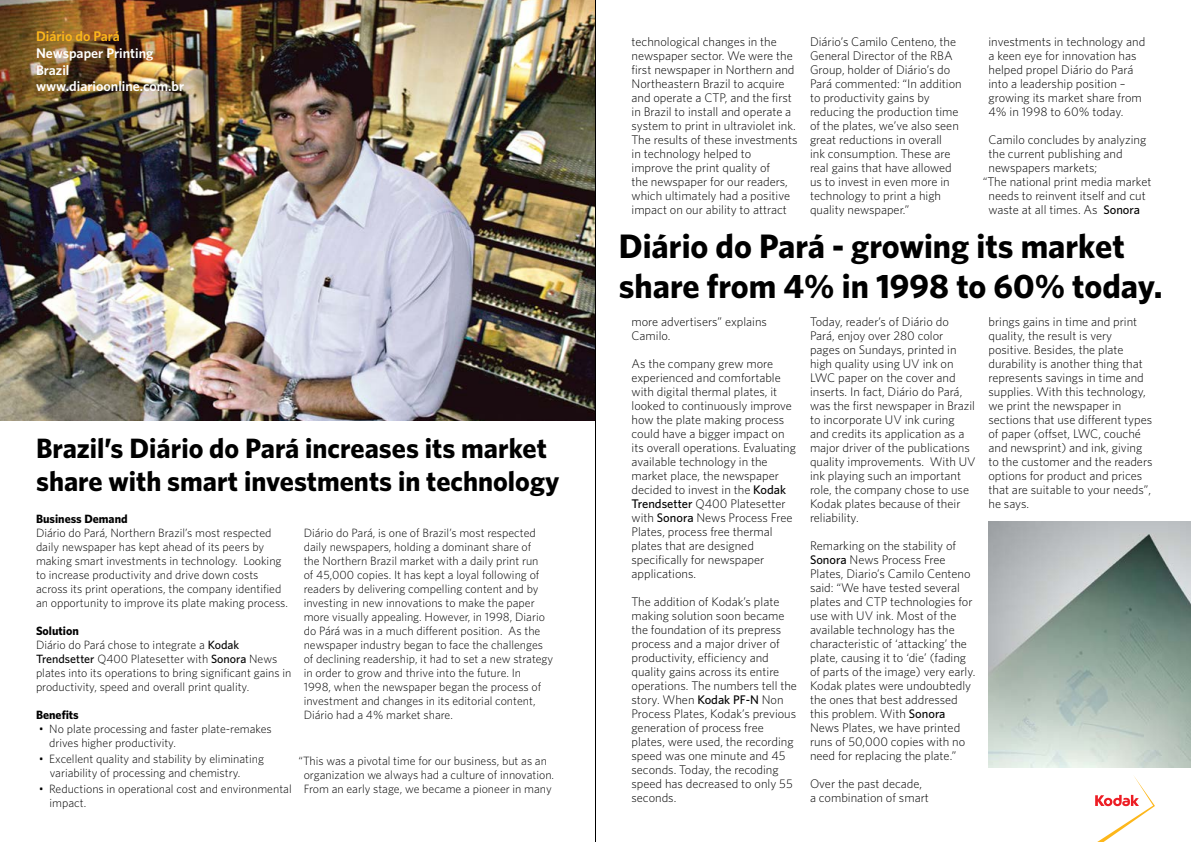
<style>
.page{position:relative;width:1191px;height:842px;background:#fff}
.page>*{position:absolute;margin:0;border:0;box-sizing:border-box;transform-origin:0 0}
.t1{font:700 34px/40.8px "Whitney K";color:#000}
.t2{font:700 28px/33.6px "Whitney K";color:#000}
.t3{font:600 14px/16.8px "Whitney K";color:#fff}
.t4{font:600 14px "Whitney K";color:#fdb71b}
.t5{font:300 12.5px/14px "Whitney K";color:#000}
.t6{font:300 12px/14px "Whitney K";color:#000}
.t7{font:700 12px "Whitney K";color:#000}
.s1{font-weight:700}
.s2{font-weight:500}
</style>
<div class="page">
<img style="left:988px;top:522px;width:203px;height:245px">
<img style="left:0;top:0;width:595px;height:421px">
<svg style="left:1095px;top:776px;width:60px;height:66px"></svg>
<hr style="left:595px;top:0;width:1px;height:842px;background:#000">
<p class="t4" style="left:36px;top:27px;width:85px">Diário do Pará</p>
<p class="t3" style="left:36px;top:44px;width:150px">Newspaper Printing<br>Brazil www.diarioonline.com.br</p>
<h2 class="t2" style="left:36px;top:430px;width:525px">Brazil’s Diário do Pará increases its market share with smart investments in technology</h2>
<p class="t7" style="left:36px;top:510px;width:93px">Business Demand</p>
<p class="t6" style="left:36px;top:525px;width:253px">Diário do Pará, Northern Brazil’s most respected daily newspaper has kept ahead of its peers by making smart investments in technology. Looking to increase productivity and drive down costs across its print operations, the company identified an opportunity to improve its plate making process.</p>
<p class="t6" style="left:36px;top:623px;width:257px"><span class="s1">Solution<br></span>Diário do Pará chose to integrate a <span class="s2">Kodak Trendsetter</span> Q400 Platesetter with <span class="s2">Sonora</span> News plates into its operations to bring significant gains in productivity, speed and overall print quality.</p>
<p class="t7" style="left:36px;top:706px;width:44px">Benefits</p>
<p class="t6" style="left:49px;top:721px;width:224px;text-indent:-10px">• No plate processing and faster plate-remakes drives higher productivity.</p>
<p class="t6" style="left:50px;top:751px;width:216px;text-indent:-11px">• Excellent quality and stability by eliminating variability of processing and chemistry.</p>
<p class="t6" style="left:50px;top:781px;width:244px;text-indent:-11px">• Reductions in operational cost and environmental impact.</p>
<p class="t6" style="left:304px;top:525px;width:251px">Diário do Pará, is one of Brazil’s most respected daily newspapers, holding a dominant share of<br>the Northern Brazil market with a daily print run<br>of 45,000 copies. It has kept a loyal following of readers by delivering compelling content and by investing in new innovations to make the paper more visually appealing. However, in 1998, Diario do Párá was in a much different position. As the newspaper industry began to face the challenges of declining readership, it had to set a new strategy in order to grow and thrive into the future. In<br>1998, when the newspaper began the process of investment and changes in its editorial content, Diário had a 4% market share.</p>
<p class="t6" style="left:298px;top:753px;width:257px;text-align:center">“This was a pivotal time for our business, but as an organization we always had a culture of innovation.<br>From an early stage, we became a pioneer in many</p>
<p class="t5" style="left:631px;top:34px;width:167px">technological changes in the newspaper sector. We were the first newspaper in Northern and<br>Northeastern Brazil to acquire and operate a CTP, and the first in Brazil to install and operate a system to print in ultraviolet ink.<br>The results of these investments in technology helped to<br>improve the print quality of<br>the newspaper for our readers, which ultimately had a positive impact on our ability to attract</p>
<p class="t5" style="left:810px;top:34px;width:153px">Diário’s Camilo Centeno, the<br>General Director of the RBA<br>Group, holder of Diário’s do<br>Pará commented: “In addition to productivity gains by reducing the production time of the plates, we’ve also seen great reductions in overall<br>ink consumption. These are real gains that have allowed us to invest in even more in technology to print a high quality newspaper.”</p>
<p class="t5" style="left:988px;top:34px;width:158px">investments in technology and a keen eye for innovation has helped propel Diário do Pará into a leadership position – growing its market share from<br>4% in 1998 to 60% today.</p>
<p class="t5" style="left:988px;top:132px;width:159px">Camilo concludes by analyzing</p>
<p class="t5" style="left:988px;top:146px;width:136px">the current publishing and</p>
<p class="t5" style="left:988px;top:160px;width:110px">newspapers markets;</p>
<p class="t5" style="left:983px;top:174px;width:170px">“The national print media market</p>
<p class="t5" style="left:988px;top:188px;width:159px">needs to reinvent itself and cut</p>
<p class="t5" style="left:988px;top:202px;width:153px">waste at all times. As <span class="s2">Sonora</span></p>
<h1 class="t1" style="left:619px;top:224px;width:545px">Diário do Pará - growing its market share from 4% in 1998 to 60% today.</h1>
<p class="t5" style="left:631px;top:314px;width:137px">more advertisers” explains<br>Camilo.</p>
<p class="t5" style="left:631px;top:356px;width:166px">As the company grew more experienced and comfortable with digital thermal plates, it looked to continuously improve how the plate making process could have a bigger impact on its overall operations. Evaluating available technology in the market place, the newspaper decided to invest in the <span class="s2">Kodak<br>Trendsetter</span> Q400 Platesetter with <span class="s2">Sonora</span> News Process Free<br>Plates, process free thermal plates that are designed specifically for newspaper applications.</p>
<p class="t5" style="left:631px;top:594px;width:167px">The addition of Kodak’s plate making solution soon became the foundation of its prepress process and a major driver of productivity, efficiency and quality gains across its entire operations. The numbers tell the story. When <span class="s2">Kodak PF-N</span> Non<br>Process Plates, Kodak’s previous generation of process free plates, were used, the recording speed was one minute and 45 seconds. Today, the recoding speed has decreased to only 55 seconds.</p>
<p class="t5" style="left:810px;top:314px;width:167px">Today, reader’s of Diário do<br>Pará, enjoy over 280 color pages on Sundays, printed in high quality using UV ink on<br>LWC paper on the cover and inserts. In fact, Diário do Pará, was the first newspaper in Brazil to incorporate UV ink curing and credits its application as a major driver of the publications quality improvements. With UV ink playing such an important role, the company chose to use<br>Kodak plates because of their reliability.</p>
<p class="t5" style="left:810px;top:538px;width:167px">Remarking on the stability of<br><span class="s2">Sonora</span> News Process Free<br>Plates, Diario’s Camilo Centeno said: “We have tested several plates and CTP technologies for use with UV ink. Most of the available technology has the characteristic of ‘attacking’ the plate, causing it to ‘die’ (fading of parts of the image) very early.<br>Kodak plates were undoubtedly the ones that best addressed this problem. With <span class="s2">Sonora<br></span>News Plates, we have printed runs of 50,000 copies with no need for replacing the plate.”</p>
<p class="t5" style="left:810px;top:776px;width:120px">Over the past decade, a combination of smart</p>
<p class="t5" style="left:988px;top:314px;width:165px">brings gains in time and print quality, the result is very positive. Besides, the plate durability is another thing that represents savings in time and supplies. With this technology, we print the newspaper in sections that use different types of paper (offset, LWC, couché and newsprint) and ink, giving to the customer and the readers options for product and prices that are suitable to your needs”, he says.</p>
</div>
